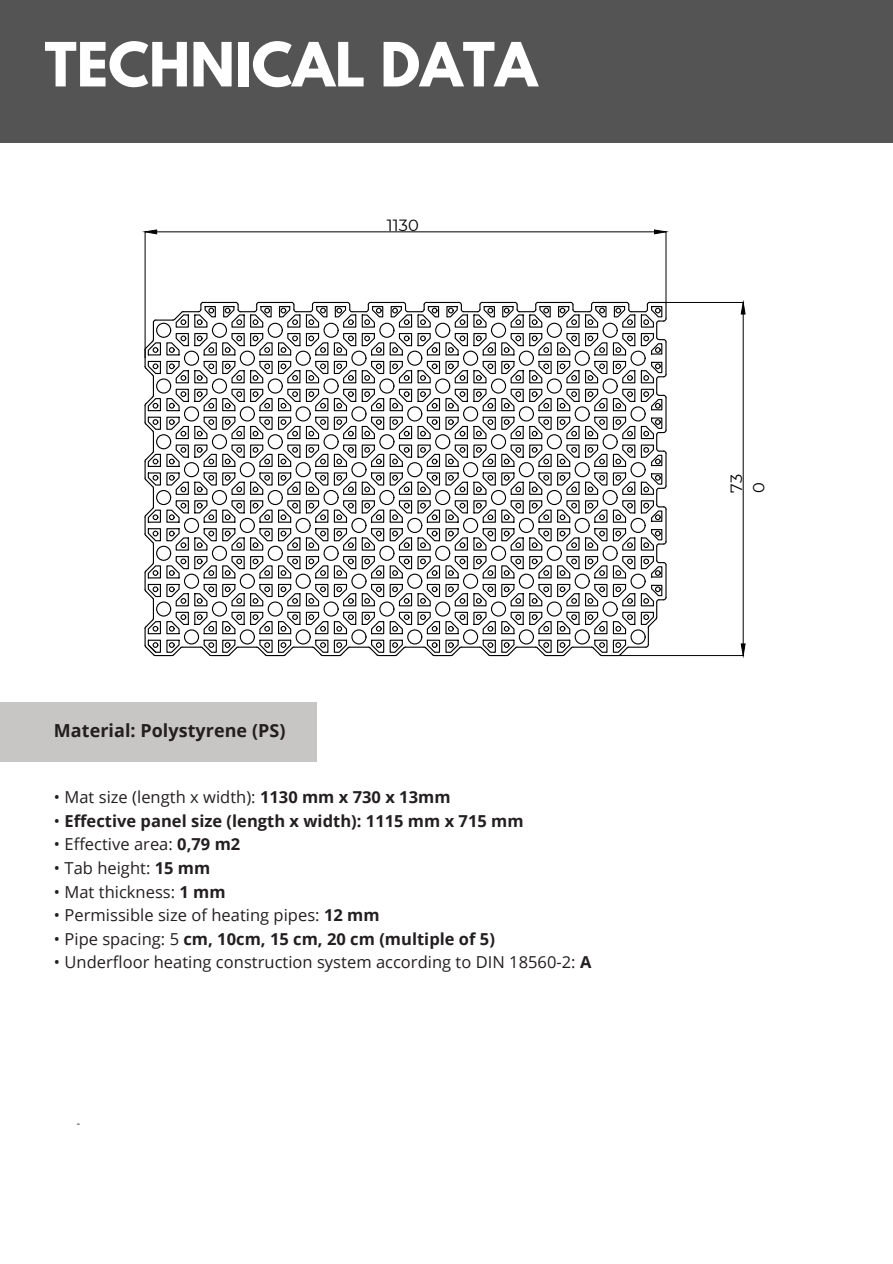
<style>
.page{position:relative;width:893px;height:1264px;background:#fff}
.page>*{position:absolute;margin:0;border:0;box-sizing:border-box;transform-origin:0 0}
.t1{font:700 54px "League Spartan";color:#fff}
.t2{font:700 18px "Open Sans";color:#231f20}
.t3{font:16.5px "Open Sans";color:#231f20}
.t4{font:700 16.5px "Open Sans";color:#231f20}
.t5{font:16.2px/22.5px "Montserrat";letter-spacing:.01em;color:#000}
.t6{font:10.5px "Open Sans";color:#231f20}
.s1{font-weight:700}
.s2{font-weight:400}
</style>
<div class="page">
<div style="left:1px;top:701px;width:316px;height:60px;background:#c8c6c5"></div>
<hr style="left:145px;top:231px;width:1px;height:127px;background:#000">
<hr style="left:665px;top:231px;width:1px;height:71px;background:#000">
<hr style="left:157px;top:231px;width:497px;height:1px;background:#000">
<svg style="left:143px;top:229px;width:14px;height:5px"></svg>
<svg style="left:654px;top:229px;width:14px;height:5px"></svg>
<hr style="left:666px;top:302px;width:77px;height:1px;background:#000">
<hr style="left:618px;top:655px;width:125px;height:1px;background:#000">
<hr style="left:742px;top:314px;width:1px;height:330px;background:#000">
<svg style="left:740px;top:300px;width:5px;height:14px"></svg>
<svg style="left:740px;top:643px;width:5px;height:15px"></svg>
<svg style="left:144px;top:301px;width:523px;height:355px"></svg>
<div style="left:0;top:0;width:892px;height:142px;background:#545454"></div>
<h1 class="t1" style="left:45px;top:38px;width:494px">TECHNICAL DATA</h1>
<p class="t5" style="left:387px;top:214px;width:34px">1130</p>
<p class="t2" style="left:54px;top:718px;width:233px">Material: Polystyrene (PS)</p>
<p class="t3" style="left:54px;top:785px;width:398px">• Mat size (length x width): <span class="s1">1130 mm x 730 x 13mm</span></p>
<p class="t4" style="left:54px;top:809px;width:471px"><span class="s2">•</span> Effective panel size (length x width): 1115 mm x 715 mm</p>
<p class="t3" style="left:54px;top:832px;width:188px">• Effective area: <span class="s1">0,79 m2</span></p>
<p class="t3" style="left:54px;top:856px;width:158px">• Tab height: <span class="s1">15 mm</span></p>
<p class="t3" style="left:54px;top:880px;width:173px">• Mat thickness: <span class="s1">1 mm</span></p>
<p class="t3" style="left:54px;top:903px;width:327px">• Permissible size of heating pipes: <span class="s1">12 mm</span></p>
<p class="t4" style="left:54px;top:927px;width:442px"><span class="s2">• Pipe spacing: 5</span> cm, 10cm, 15 cm, 20 cm (multiple of 5)</p>
<p class="t3" style="left:54px;top:950px;width:539px">• Underfloor heating construction system according to DIN 18560-2: <span class="s1">A</span></p>
<p class="t6" style="left:77px;top:1115px;width:5px">-</p>
<p class="t5" style="left:725px;top:492px;width:20px;rotate:-90deg">73<br>0</p>
</div>
